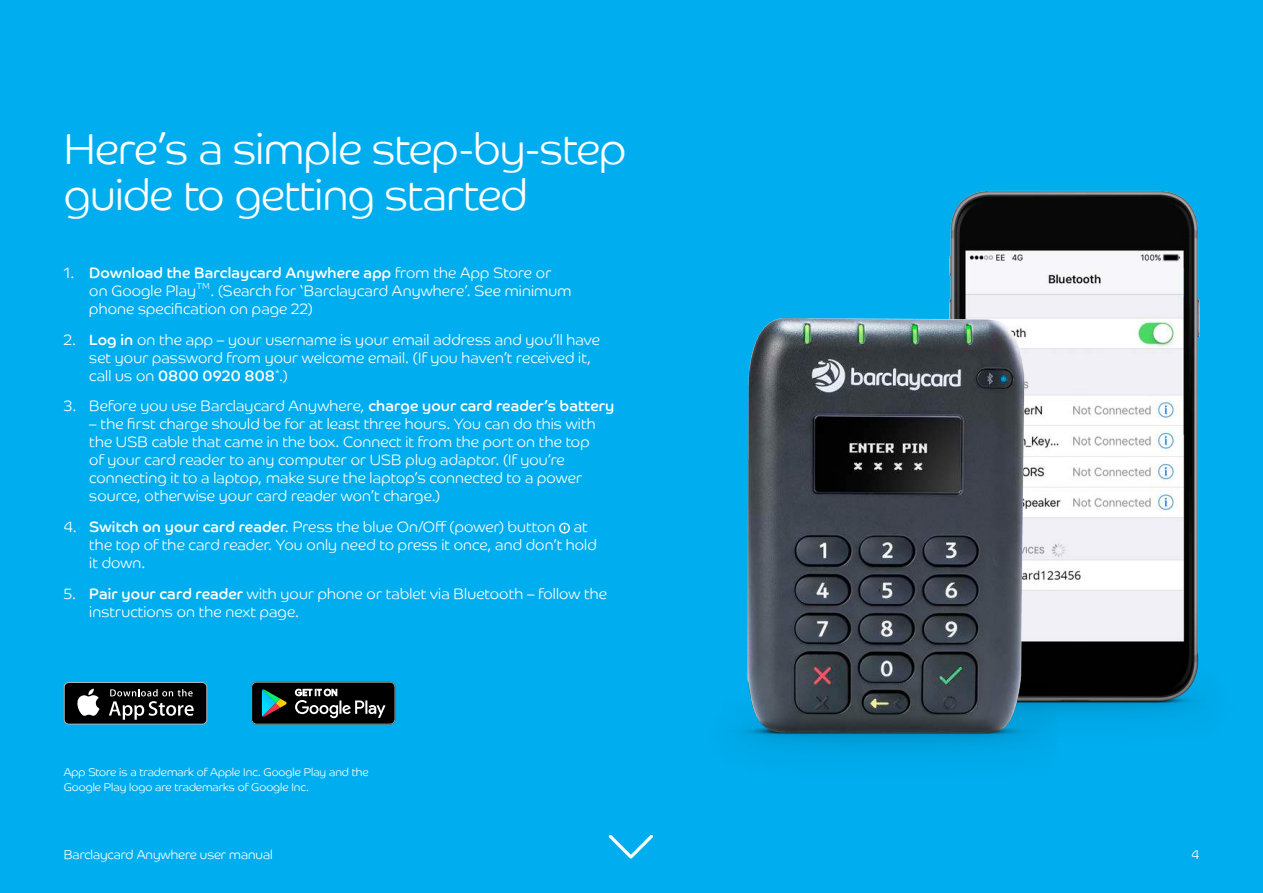
<style>
.page{position:relative;width:1263px;height:893px;background:#00aeef}
.page>*{position:absolute;margin:0;border:0;box-sizing:border-box;transform-origin:0 0}
.t1{font:43.5px/46.5px "Barclaycard Co Lt";letter-spacing:-.015em;color:#fff}
.t2{font:15px/18px "Barclaycard Co Lt";letter-spacing:.01em;color:#fff}
.t3{font:15px "Barclaycard Co";letter-spacing:.01em;color:#fff}
.t4{font:12.75px "Barclaycard Co Lt";color:#fff}
.t5{font:11.25px/14.2px "Barclaycard Co Lt";color:#fff}
.s1{font-family:"Barclaycard Co Lt"}
.s2{font-family:"Barclaycard Co"}
</style>
<div class="page">
<svg style="left:609px;top:835px;width:44px;height:24px"></svg>
<svg style="left:559px;top:522px;width:11px;height:12px"></svg>
<svg style="left:64px;top:682px;width:143px;height:43px"></svg>
<div style="left:65px;top:683px;width:141px;height:41px;background:#000;border-radius:4px"></div>
<svg style="left:77px;top:689px;width:22px;height:27px"></svg>
<svg style="left:109px;top:689px;width:85px;height:31px"></svg>
<svg style="left:254px;top:681px;width:142px;height:44px"></svg>
<svg style="left:251px;top:682px;width:144px;height:42px;background:#262d2b"></svg>
<img style="left:921px;top:190px;width:284px;height:534px">
<img style="left:735px;top:319px;width:321px;height:434px">
<h1 class="t1" style="left:64px;top:125px;width:564px">Here’s a simple step-by-step guide to getting started</h1>
<p class="t3" style="left:64px;top:263px;width:489px"><span class="s1">1.</span> Download the Barclaycard Anywhere app <span class="s1">from the App Store or</span></p>
<p class="t2" style="left:89px;top:281px;width:483px">on Google Play<sup>TM</sup>. (Search for ‘Barclaycard Anywhere’. See minimum phone specification on page 22)</p>
<p class="t2" style="left:89px;top:330px;width:512px;text-indent:-26px">2. <span class="s2">Log in</span> on the app – your username is your email address and you’ll have set your password from your welcome email. (If you haven’t received it,</p>
<p class="t3" style="left:89px;top:366px;width:200px"><span class="s1">call us on</span> 0800 0920 808<sup>*</sup><span class="s1">.)</span></p>
<p class="t2" style="left:64px;top:397px;width:552px">3. Before you use Barclaycard Anywhere, <span class="s2">charge your card reader’s battery</span></p>
<p class="t2" style="left:89px;top:415px;width:508px">– the first charge should be for at least three hours. You can do this with the USB cable that came in the box. Connect it from the port on the top of your card reader to any computer or USB plug adaptor. (If you’re connecting it to a laptop, make sure the laptop’s connected to a power source, otherwise your card reader won’t charge.)</p>
<p class="t2" style="left:89px;top:518px;width:509px;text-indent:-26px">4. <span class="s2">Switch on your card reader</span>. Press the blue On/Off (power) button at the top of the card reader. You only need to press it once, and don’t hold it down.</p>
<p class="t2" style="left:89px;top:584px;width:519px;text-indent:-26px">5. <span class="s2">Pair your card reader</span> with your phone or tablet via Bluetooth – follow the instructions on the next page.</p>
<p class="t5" style="left:64px;top:765px;width:306px">App Store is a trademark of Apple Inc. Google Play and the<br>Google Play logo are trademarks of Google Inc.</p>
<p class="t4" style="left:64px;top:847px;width:210px">Barclaycard Anywhere user manual</p>
<p class="t4" style="left:1191px;top:847px;width:9px">4</p>
</div>
